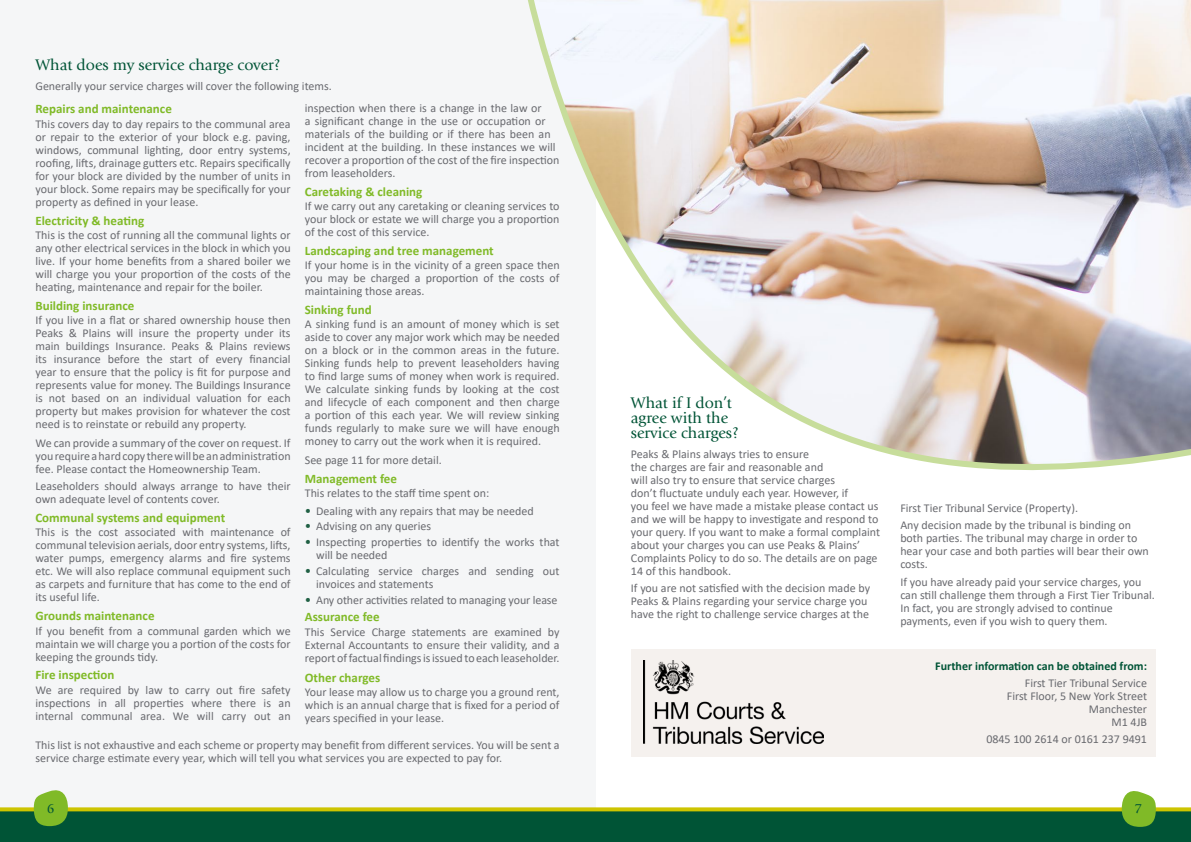
<style>
.page{position:relative;width:1191px;height:842px;background:#fff}
.page>*{position:absolute;margin:0;border:0;box-sizing:border-box;transform-origin:0 0}
.t1{font:16px/15px "Giovanni Std";color:#005436}
.t2{font:14px "Giovanni Std";color:#005436}
.t3{font:700 13px "Calibri";color:#80ba27}
.t4{font:12px/13px "Calibri";color:#696a6f;text-align:justify}
.t5{font:700 12px "Calibri";color:#005436}
.s1{font-size:13px;color:#206044}
</style>
<div class="page">
<div style="left:0;top:0;width:595px;height:820px;background:#f5f6f7"></div>
<div style="left:631px;top:649px;width:524px;height:108px;background:#f5f1ee"></div>
<img style="left:644px;top:660px;width:180px;height:84px">
<svg style="left:528px;top:0;width:663px;height:471px"></svg>
<div style="left:0;top:808px;width:1191px;height:34px;background:#005436"></div>
<svg style="left:0;top:807px;width:1191px;height:4px;background:#d1c918"></svg>
<svg style="left:1121px;top:791px;width:34px;height:36px"></svg>
<svg style="left:34px;top:790px;width:34px;height:36px"></svg>
<h1 class="t1" style="left:35px;top:58px;width:246px">What does my service charge cover?</h1>
<p class="t4" style="left:35px;top:80px;width:298px">Generally your service charges will cover the following items.</p>
<p class="t3" style="left:35px;top:100px;width:138px">Repairs and maintenance</p>
<p class="t4" style="left:35px;top:117px;width:257px">This covers day to day repairs to the communal area or repair to the exterior of your block e.g. paving, windows, communal lighting, door entry systems, roofing, lifts, drainage gutters etc. Repairs specifically for your block are divided by the number of units in your block. Some repairs may be specifically for your property as defined in your lease.</p>
<p class="t3" style="left:35px;top:211px;width:110px">Electricity &amp; heating</p>
<p class="t4" style="left:35px;top:228px;width:257px">This is the cost of running all the communal lights or any other electrical services in the block in which you live. If your home benefits from a shared boiler we will charge you your proportion of the costs of the heating, maintenance and repair for the boiler.</p>
<p class="t3" style="left:35px;top:296px;width:100px">Building insurance</p>
<p class="t4" style="left:35px;top:313px;width:257px">If you live in a flat or shared ownership house then Peaks &amp; Plains will insure the property under its main buildings Insurance. Peaks &amp; Plains reviews its insurance before the start of every financial year to ensure that the policy is fit for purpose and represents value for money. The Buildings Insurance is not based on an individual valuation for each property but makes provision for whatever the cost need is to reinstate or rebuild any property.</p>
<p class="t4" style="left:35px;top:436px;width:257px">We can provide a summary of the cover on request. If you require a hard copy there will be an administration fee. Please contact the Homeownership Team.</p>
<p class="t4" style="left:35px;top:479px;width:257px">Leaseholders should always arrange to have their own adequate level of contents cover.</p>
<p class="t3" style="left:35px;top:508px;width:191px">Communal systems and equipment</p>
<p class="t4" style="left:35px;top:525px;width:257px">This is the cost associated with maintenance of communal television aerials, door entry systems, lifts, water pumps, emergency alarms and fire systems etc. We will also replace communal equipment such as carpets and furniture that has come to the end of its useful life.</p>
<p class="t3" style="left:35px;top:607px;width:121px">Grounds maintenance</p>
<p class="t4" style="left:35px;top:624px;width:257px">If you benefit from a communal garden which we maintain we will charge you a portion of the costs for keeping the grounds tidy.</p>
<p class="t3" style="left:35px;top:666px;width:81px">Fire inspection</p>
<p class="t4" style="left:35px;top:683px;width:257px">We are required by law to carry out fire safety inspections in all properties where there is an internal communal area. We will carry out an</p>
<p class="t4" style="left:305px;top:101px;width:256px;text-align:left">inspection when there is a change in the law or<br>a significant change in the use or occupation or materials of the building or if there has been an incident at the building. In these instances we will recover a proportion of the cost of the fire inspection from leaseholders.</p>
<p class="t3" style="left:305px;top:182px;width:119px">Caretaking &amp; cleaning</p>
<p class="t4" style="left:305px;top:199px;width:256px">If we carry out any caretaking or cleaning services to your block or estate we will charge you a proportion of the cost of this service.</p>
<p class="t3" style="left:305px;top:241px;width:190px">Landscaping and tree management</p>
<p class="t4" style="left:305px;top:258px;width:256px">If your home is in the vicinity of a green space then you may be charged a proportion of the costs of maintaining those areas.</p>
<p class="t3" style="left:305px;top:301px;width:68px">Sinking fund</p>
<p class="t4" style="left:305px;top:318px;width:256px">A sinking fund is an amount of money which is set aside to cover any major work which may be needed on a block or in the common areas in the future.<br>Sinking funds help to prevent leaseholders having to find large sums of money when work is required.<br>We calculate sinking funds by looking at the cost and lifecycle of each component and then charge a portion of this each year. We will review sinking funds regularly to make sure we will have enough money to carry out the work when it is required.</p>
<p class="t4" style="left:305px;top:453px;width:138px">See page 11 for more detail.</p>
<p class="t3" style="left:305px;top:469px;width:94px">Management fee</p>
<p class="t4" style="left:305px;top:486px;width:186px">This relates to the staff time spent on:</p>
<p class="t4" style="left:305px;top:504px;width:230px"><span class="s1">•</span> Dealing with any repairs that may be needed</p>
<p class="t4" style="left:305px;top:520px;width:128px"><span class="s1">•</span> Advising on any queries</p>
<p class="t4" style="left:316px;top:535px;width:245px;text-indent:-11px"><span class="s1">•</span> Inspecting properties to identify the works that will be needed</p>
<p class="t4" style="left:316px;top:564px;width:245px;text-indent:-11px"><span class="s1">•</span> Calculating service charges and sending out invoices and statements</p>
<p class="t4" style="left:305px;top:593px;width:254px"><span class="s1">•</span> Any other activities related to managing your lease</p>
<p class="t3" style="left:305px;top:608px;width:76px">Assurance fee</p>
<p class="t4" style="left:305px;top:625px;width:256px">This Service Charge statements are examined by External Accountants to ensure their validity, and a report of factual findings is issued to each leaseholder.</p>
<p class="t3" style="left:305px;top:668px;width:77px">Other charges</p>
<p class="t4" style="left:305px;top:685px;width:256px">Your lease may allow us to charge you a ground rent, which is an annual charge that is fixed for a period of years specified in your lease.</p>
<p class="t4" style="left:35px;top:739px;width:525px">This list is not exhaustive and each scheme or property may benefit from different services. You will be sent a service charge estimate every year, which will tell you what services you are expected to pay for.</p>
<h1 class="t1" style="left:631px;top:395px;width:109px">What if I don’t agree with the service charges?</h1>
<p class="t4" style="left:631px;top:447px;width:251px;text-align:left">Peaks &amp; Plains always tries to ensure<br>the charges are fair and reasonable and<br>will also try to ensure that service charges<br>don’t fluctuate unduly each year. However, if<br>you feel we have made a mistake please contact us and we will be happy to investigate and respond to your query. If you want to make a formal complaint about your charges you can use Peaks &amp; Plains’ Complaints Policy to do so. The details are on page 14 of this handbook.</p>
<p class="t4" style="left:631px;top:581px;width:241px;text-align:left">If you are not satisfied with the decision made by<br>Peaks &amp; Plains regarding your service charge you have the right to challenge service charges at the</p>
<p class="t4" style="left:900px;top:499px;width:232px;line-height:17.3px">First Tier Tribunal Service (Property).<br>Any decision made by the tribunal is binding on</p>
<p class="t4" style="left:900px;top:532px;width:250px;text-align:left">both parties. The tribunal may charge in order to hear your case and both parties will bear their own costs.</p>
<p class="t4" style="left:900px;top:575px;width:256px;text-align:left">If you have already paid your service charges, you can still challenge them through a First Tier Tribunal.<br>In fact, you are strongly advised to continue payments, even if you wish to query them.</p>
<p class="t5" style="left:935px;top:657px;width:213px">Further information can be obtained from:</p>
<p class="t4" style="left:1006px;top:676px;width:142px;text-align:right">First Tier Tribunal Service<br>First Floor, 5 New York Street<br>Manchester<br>M1 4JB</p>
<p class="t4" style="left:986px;top:732px;width:162px">0845 100 2614 or 0161 237 9491</p>
<p class="t2" style="left:47px;top:800px;width:9px">6</p>
<p class="t2" style="left:1134px;top:800px;width:9px">7</p>
</div>
